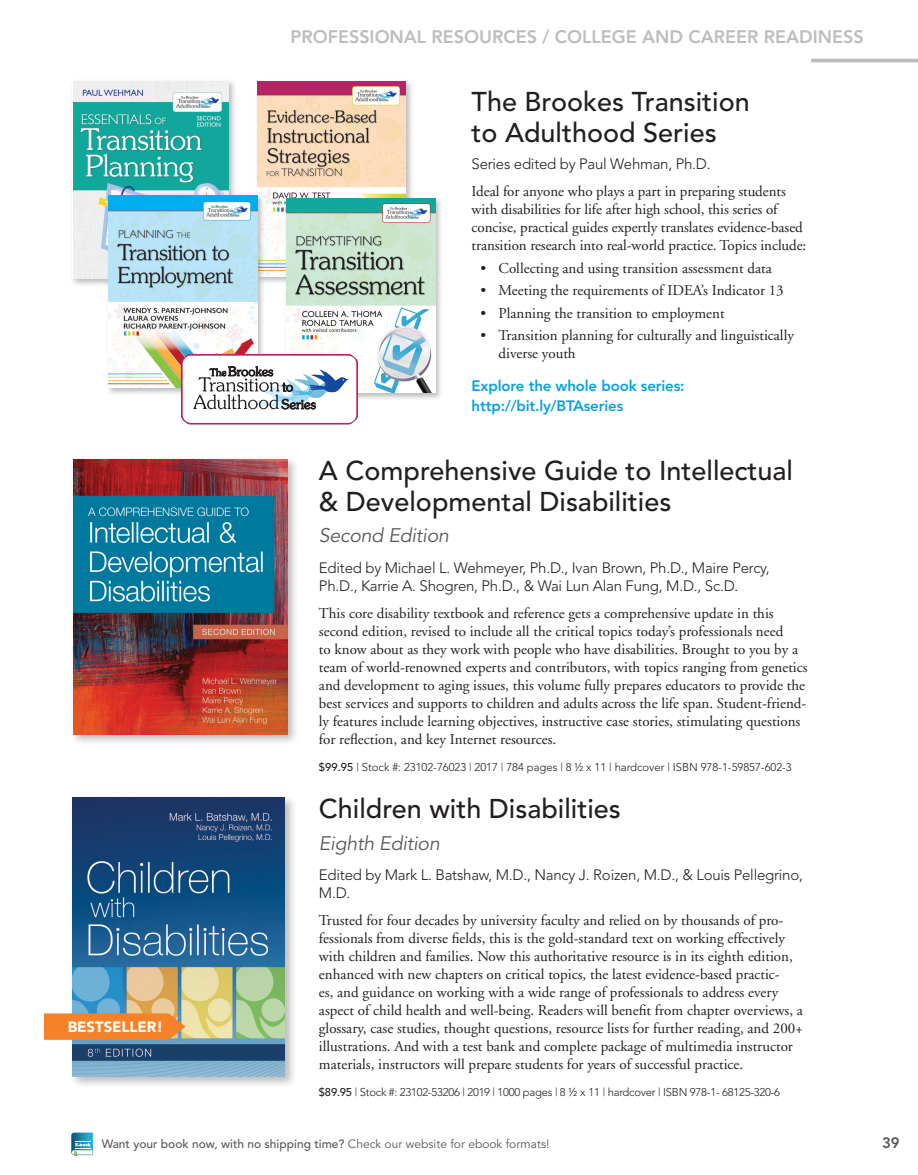
<style>
.page{position:relative;width:918px;height:1175px;background:#fff}
.page>*{position:absolute;margin:0;border:0;box-sizing:border-box;transform-origin:0 0}
.sm_title{font:500 27px/31px "Avenir";color:#231f20}
.subtitle{font:italic 19.5px "Avenir";letter-spacing:-.01em;color:#57585a}
.t1{font:800 18px "Avenir";color:#bcbdc0}
.author{font:15px/18px "Adobe Garamond";color:#231f20}
.author-2{font:300 15px/18px "Avenir";letter-spacing:-.015em;color:#231f20}
.miniquoter{font:800 15px/19.5px "Avenir";letter-spacing:-.01em;color:#08a2de}
.t2{font:800 15px "Avenir";color:#57585a}
.quoter{font:900 14.85px "Avenir";color:#fff}
.t3{font:500 12px "Avenir";color:#57585a}
.pub_info{font:300 11.25px "Avenir";letter-spacing:-.02em;color:#231f20}
.pub_info-2{font:300 11.25px "Avenir";color:#231f20}
.s1{font-weight:500}
.s2{font-weight:400}
</style>
<div class="page">
<svg style="left:71px;top:1132px;width:22px;height:24px"></svg>
<hr style="left:811px;top:59px;width:107px;height:3px;background:#bcbdc0">
<div style="left:69px;top:78px;width:168px;height:209px;background:#231f20;opacity:.3"></div>
<img style="left:74px;top:81px;width:154px;height:198px">
<div style="left:255px;top:78px;width:160px;height:208px;background:#231f20;opacity:.3"></div>
<img style="left:257px;top:81px;width:149px;height:193px">
<div style="left:284px;top:196px;width:159px;height:205px;background:#231f20;opacity:.3"></div>
<img style="left:286px;top:198px;width:149px;height:194px">
<div style="left:106px;top:193px;width:159px;height:202px;background:#231f20;opacity:.3"></div>
<img style="left:108px;top:195px;width:149px;height:192px">
<div style="left:70px;top:455px;width:229px;height:291px;background:#231f20;opacity:.3"></div>
<img style="left:73px;top:459px;width:214px;height:275px">
<div style="left:69px;top:794px;width:228px;height:294px;background:#231f20;opacity:.3"></div>
<img style="left:73px;top:797px;width:212px;height:279px">
<svg style="left:44px;top:1013px;width:142px;height:26px;background:#f08632"></svg>
<svg style="left:181px;top:354px;width:177px;height:71px"></svg>
<p class="t1" style="left:290px;top:26px;width:575px">PROFESSIONAL RESOURCES / COLLEGE AND CAREER READINESS</p>
<p class="quoter" style="left:68px;top:1017px;width:97px">BESTSELLER!</p>
<p class="sm_title" style="left:472px;top:87px;width:280px">The Brookes Transition to Adulthood Series</p>
<p class="author-2" style="left:472px;top:155px;width:241px">Series edited by Paul Wehman, Ph.D.</p>
<p class="author" style="left:472px;top:183px;width:336px">Ideal for anyone who plays a part in preparing students with disabilities for life after high school, this series of concise, practical guides expertly translates evidence-based transition research into real-world practice. Topics include:</p>
<p class="author" style="left:481px;top:259px;width:293px">• Collecting and using transition assessment data</p>
<p class="author" style="left:481px;top:282px;width:305px">• Meeting the requirements of IDEA’s Indicator 13</p>
<p class="author" style="left:481px;top:304px;width:246px">• Planning the transition to employment</p>
<p class="author" style="left:499px;top:327px;width:297px;text-indent:-18px">• Transition planning for culturally and linguistically diverse youth</p>
<p class="miniquoter" style="left:472px;top:376px;width:215px">Explore the whole book series: http://bit.ly/BTAseries</p>
<p class="sm_title" style="left:319px;top:455px;width:476px">A Comprehensive Guide to Intellectual &amp; Developmental Disabilities</p>
<p class="subtitle" style="left:319px;top:524px;width:132px">Second Edition</p>
<p class="author-2" style="left:319px;top:559px;width:452px">Edited by Michael L. Wehmeyer, Ph.D., Ivan Brown, Ph.D., Maire Percy,<br>Ph.D., Karrie A. Shogren, Ph.D., &amp; Wai Lun Alan Fung, M.D., Sc.D.</p>
<p class="author" style="left:319px;top:605px;width:490px">This core disability textbook and reference gets a comprehensive update in this second edition, revised to include all the critical topics today’s professionals need<br>to know about as they work with people who have disabilities. Brought to you by a team of world-renowned experts and contributors, with topics ranging from genetics and development to aging issues, this volume fully prepares educators to provide the best services and supports to children and adults across the life span. Student-friend&shy;ly features include learning objectives, instructive case stories, stimulating questions for reflection, and key Internet resources.</p>
<p class="pub_info-2" style="left:319px;top:760px;width:474px"><span class="s1">$99.95</span> | Stock #: 23102-76023 | 2017 | 784 pages | 8 ½ x 11 | hardcover | ISBN 978-1-59857-602-3</p>
<p class="sm_title" style="left:319px;top:794px;width:303px">Children with Disabilities</p>
<p class="subtitle" style="left:319px;top:831px;width:122px">Eighth Edition</p>
<p class="author-2" style="left:319px;top:866px;width:485px">Edited by Mark L. Batshaw, M.D., Nancy J. Roizen, M.D., &amp; Louis Pellegrino,<br>M.D.</p>
<p class="author" style="left:319px;top:912px;width:486px">Trusted for four decades by university faculty and relied on by thousands of pro&shy;fessionals from diverse fields, this is the gold-standard text on working effectively with children and families. Now this authoritative resource is in its eighth edition, enhanced with new chapters on critical topics, the latest evidence-based practic-<br>es, and guidance on working with a wide range of professionals to address every aspect of child health and well-being. Readers will benefit from chapter overviews, a glossary, case studies, thought questions, resource lists for further reading, and 200+ illustrations. And with a test bank and complete package of multimedia instructor materials, instructors will prepare students for years of successful practice.</p>
<p class="pub_info" style="left:319px;top:1085px;width:463px"><span class="s1">$89.95</span> | Stock #: 23102-53206 | 2019 | 1000 pages | 8 ½ x 11 | hardcover | ISBN 978-1- 68125-320-6</p>
<p class="t3" style="left:102px;top:1136px;width:449px">Want your book now, with no shipping time? <span class="s2">Check our website for ebook formats!</span></p>
<p class="t2" style="left:882px;top:1133px;width:19px">39</p>
</div>
